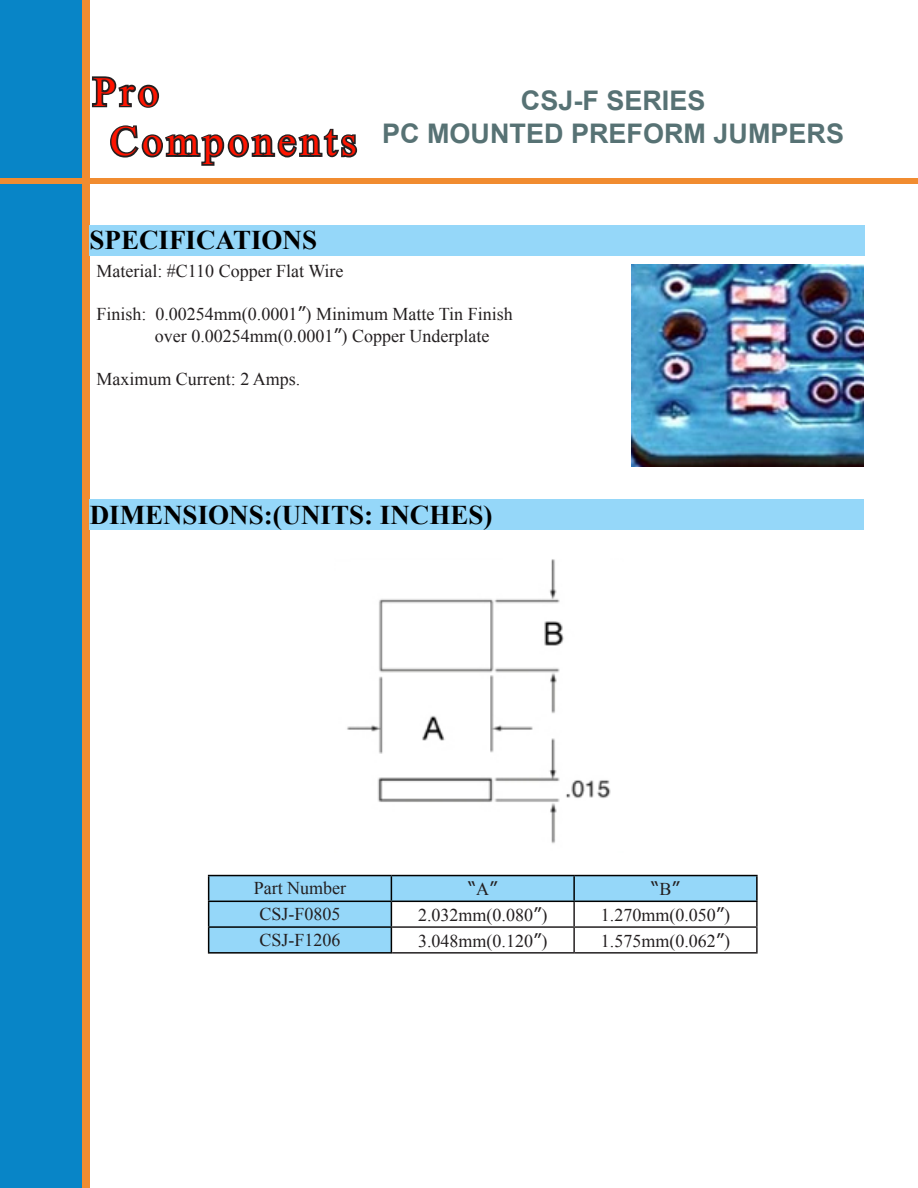
<style>
.page{position:relative;width:918px;height:1188px;background:#fff}
.page>*{position:absolute;margin:0;border:0;box-sizing:border-box;transform-origin:0 0}
.t1{font:41.4px "Times New Roman";letter-spacing:.1em;color:#ff1400}
.t2{font:700 27px "Times New Roman";color:#000}
.t3{font:700 27px "Arial";color:#577274}
.t4{font:18px "Times New Roman";color:#231f20}
.t5{font:18px "Verdana";color:#231f20}
.s1{font-family:"Verdana"}
.s2{font-family:"Times New Roman"}
</style>
<div class="page">
<div style="left:0;top:0;width:84px;height:1188px;background:#0885c7"></div>
<div style="left:0;top:178px;width:918px;height:5px;background:#f18c30"></div>
<svg style="left:92px;top:76px;width:68px;height:32px"></svg>
<svg style="left:110px;top:125px;width:248px;height:41px"></svg>
<div style="left:82px;top:0;width:8px;height:1188px;background:#f18c30"></div>
<div style="left:90px;top:225px;width:775px;height:30px;background:#95d7f9"></div>
<div style="left:90px;top:500px;width:774px;height:30px;background:#95d7f9"></div>
<hr style="left:756px;top:902px;width:2px;height:24px;background:#231f20">
<hr style="left:574px;top:926px;width:184px;height:2px;background:#231f20">
<hr style="left:756px;top:928px;width:2px;height:24px;background:#231f20">
<hr style="left:392px;top:952px;width:182px;height:2px;background:#231f20">
<hr style="left:574px;top:952px;width:184px;height:2px;background:#231f20">
<hr style="left:391px;top:875px;width:183px;height:1px;background:#000">
<hr style="left:574px;top:875px;width:184px;height:1px;background:#000">
<hr style="left:756px;top:876px;width:2px;height:25px;background:#000">
<hr style="left:574px;top:901px;width:184px;height:1px;background:#000">
<hr style="left:208px;top:875px;width:183px;height:1px;background:#000">
<svg style="left:208px;top:876px;width:549px;height:77px"></svg>
<hr style="left:208px;top:952px;width:184px;height:2px;background:#000">
<img style="left:632px;top:264px;width:232px;height:202px">
<img style="left:347px;top:559px;width:264px;height:285px">
<p class="t1" style="left:93px;top:64px;width:67px">Pro</p>
<p class="t1" style="left:110px;top:114px;width:248px">Components</p>
<p class="t3" style="left:521px;top:83px;width:186px">CSJ-F SERIES</p>
<p class="t3" style="left:382px;top:115px;width:464px">PC MOUNTED PREFORM JUMPERS</p>
<p class="t2" style="left:90px;top:221px;width:229px">SPECIFICATIONS</p>
<p class="t4" style="left:96px;top:259px;width:249px">Material: #C110 Copper Flat Wire</p>
<p class="t4" style="left:96px;top:302px;width:418px">Finish: 0.00254mm(0.0001<span class="s1">”</span>) Minimum Matte Tin Finish</p>
<p class="t4" style="left:155px;top:324px;width:336px">over 0.00254mm(0.0001<span class="s1">”</span>) Copper Underplate</p>
<p class="t4" style="left:96px;top:367px;width:205px">Maximum Current: 2 Amps.</p>
<p class="t2" style="left:90px;top:496px;width:404px">DIMENSIONS:(UNITS: INCHES)</p>
<p class="t4" style="left:254px;top:876px;width:94px">Part Number</p>
<p class="t5" style="left:468px;top:876px;width:31px">“<span class="s2">A</span>”</p>
<p class="t5" style="left:651px;top:876px;width:30px">“<span class="s2">B</span>”</p>
<p class="t4" style="left:260px;top:902px;width:83px">CSJ-F0805</p>
<p class="t4" style="left:418px;top:903px;width:131px">2.032mm(0.080<span class="s1">”</span>)</p>
<p class="t4" style="left:601px;top:903px;width:131px">1.270mm(0.050<span class="s1">”</span>)</p>
<p class="t4" style="left:260px;top:927px;width:83px">CSJ-F1206</p>
<p class="t4" style="left:418px;top:929px;width:131px">3.048mm(0.120<span class="s1">”</span>)</p>
<p class="t4" style="left:601px;top:929px;width:131px">1.575mm(0.062<span class="s1">”</span>)</p>
</div>
